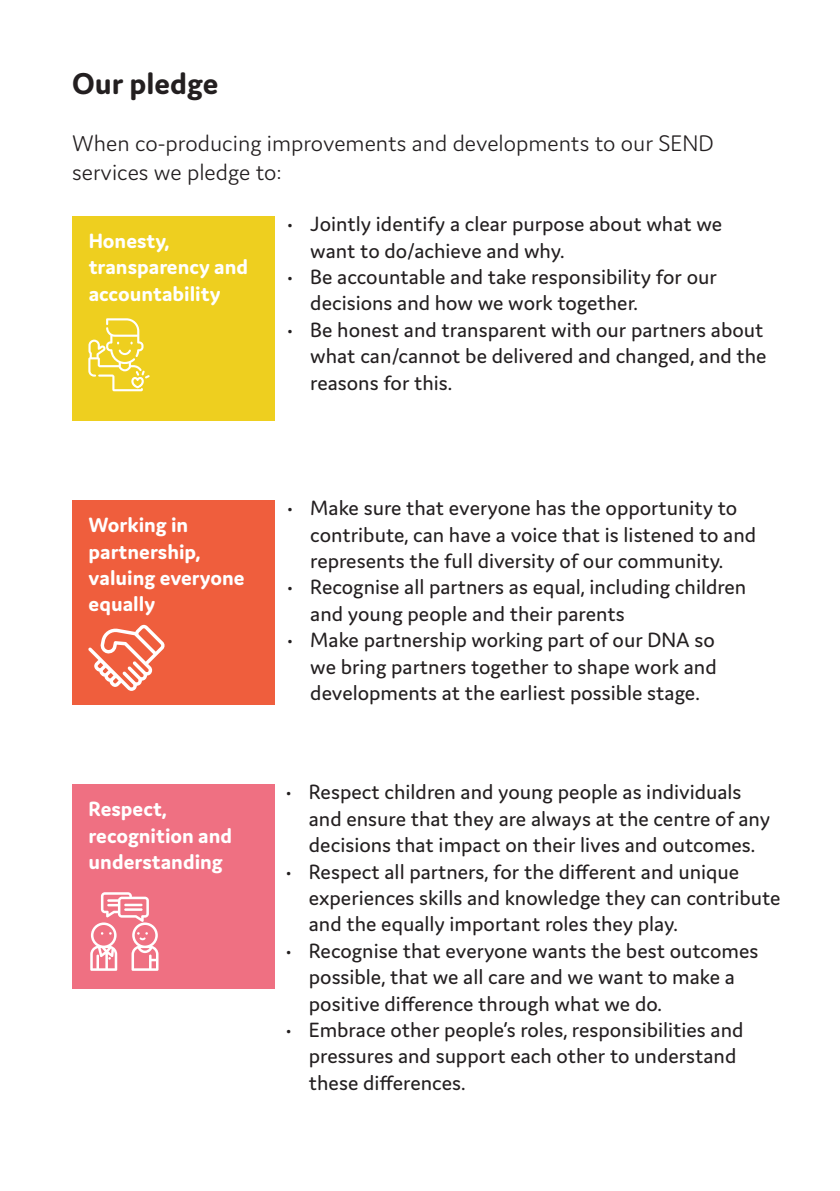
<style>
.page{position:relative;width:840px;height:1191px;background:#fff}
.page>*{position:absolute;margin:0;border:0;box-sizing:border-box;transform-origin:0 0}
.t1{font:700 32px "Domus";color:#231f20}
.t2{font:300 24px/28.8px "Domus";color:#231f20}
.t3{font:22px/26.4px "Domus";color:#231f20}
.t4{font:700 22px/26.4px "Domus";color:#fff}
</style>
<div class="page">
<div style="left:72px;top:500px;width:202px;height:204px;background:#ef5e3d"></div>
<svg style="left:88px;top:625px;width:77px;height:66px"></svg>
<div style="left:72px;top:784px;width:202px;height:204px;background:#ef7082"></div>
<svg style="left:90px;top:892px;width:68px;height:78px"></svg>
<div style="left:72px;top:216px;width:202px;height:204px;background:#eecf1f"></div>
<svg style="left:88px;top:318px;width:62px;height:73px"></svg>
<p class="t1" style="left:72px;top:65px;width:148px">Our pledge</p>
<p class="t2" style="left:72px;top:129px;width:642px">When co-producing improvements and developments to our SEND services we pledge to:</p>
<p class="t4" style="left:89px;top:227px;width:161px">Honesty, transparency and accountability</p>
<p class="t3" style="left:310px;top:210px;width:413px;text-indent:-23px">• Jointly identify a clear purpose about what we want to do/achieve and why.</p>
<p class="t3" style="left:310px;top:263px;width:408px;text-indent:-23px">• Be accountable and take responsibility for our decisions and how we work together.</p>
<p class="t3" style="left:310px;top:316px;width:457px;text-indent:-23px">• Be honest and transparent with our partners about what can/cannot be delivered and changed, and the reasons for this.</p>
<p class="t4" style="left:89px;top:511px;width:113px">Working in partnership,</p>
<p class="t4" style="left:89px;top:564px;width:157px">valuing everyone equally</p>
<p class="t4" style="left:89px;top:795px;width:145px">Respect, recognition and understanding</p>
<p class="t3" style="left:310px;top:494px;width:447px;text-indent:-23px">• Make sure that everyone has the opportunity to contribute, can have a voice that is listened to and represents the full diversity of our community.</p>
<p class="t3" style="left:310px;top:574px;width:437px;text-indent:-23px">• Recognise all partners as equal, including children and young people and their parents</p>
<p class="t3" style="left:310px;top:626px;width:408px;text-align:justify;text-indent:-23px">• Make partnership working part of our DNA so we bring partners together to shape work and developments at the earliest possible stage.</p>
<p class="t3" style="left:309px;top:778px;width:463px;text-indent:-23px">• Respect children and young people as individuals and ensure that they are always at the centre of any decisions that impact on their lives and outcomes.</p>
<p class="t3" style="left:309px;top:858px;width:473px;text-indent:-23px">• Respect all partners, for the different and unique experiences skills and knowledge they can contribute and the equally important roles they play.</p>
<p class="t3" style="left:309px;top:937px;width:451px;text-indent:-23px">• Recognise that everyone wants the best outcomes possible, that we all care and we want to make a positive difference through what we do.</p>
<p class="t3" style="left:309px;top:1016px;width:436px;text-indent:-23px">• Embrace other people’s roles, responsibilities and pressures and support each other to understand these differences.</p>
</div>
